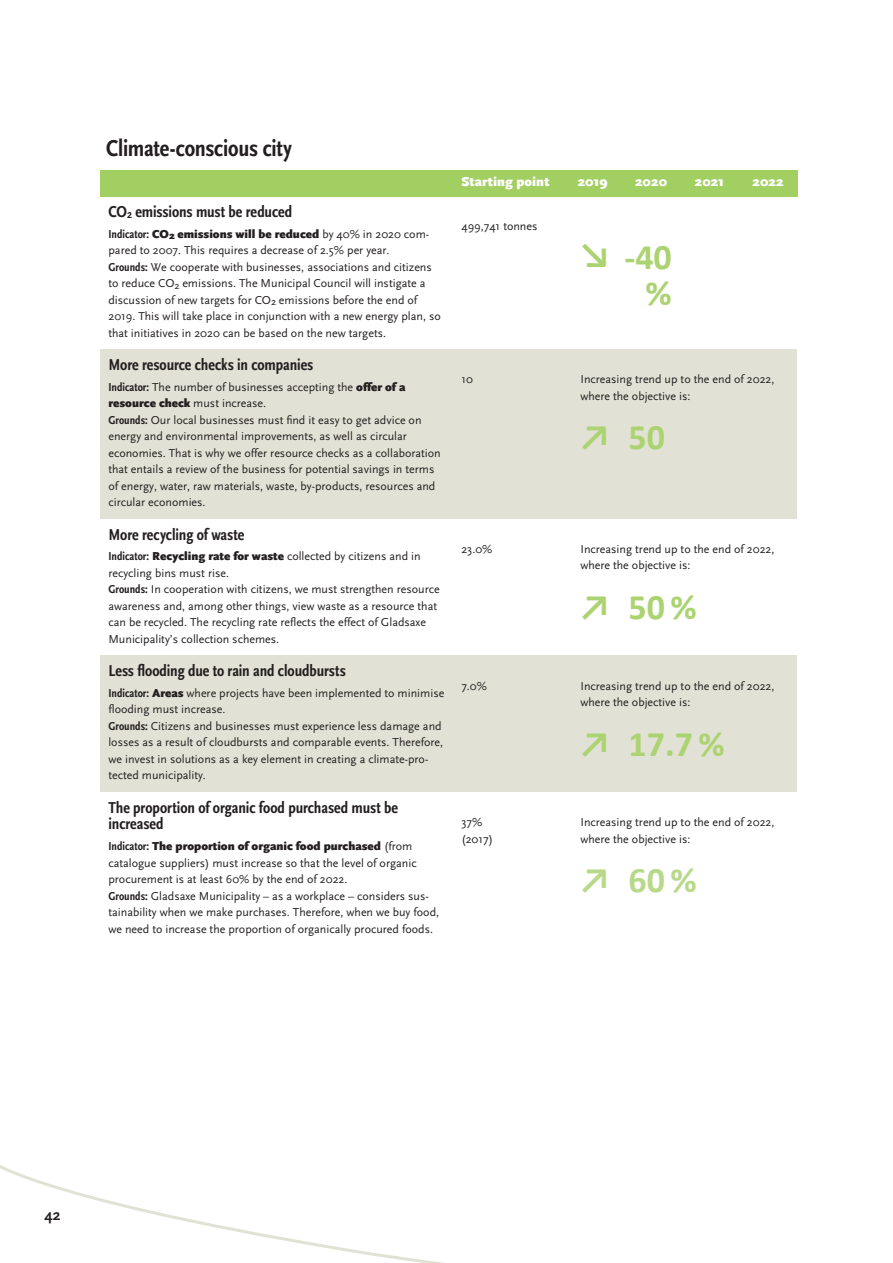
<style>
.page{position:relative;width:893px;height:1263px;background:#fff}
.page>*{position:absolute;margin:0;border:0;box-sizing:border-box;transform-origin:0 0}
.t1{font:700 36px "Calibri";color:#acd371}
.t2{font:700 36px "Calibri";color:#b8d989}
.t3{font:36px "Calibri Bold 2";color:#acd371}
.t4{font:24px "Scala Sans Bold Cn 4";letter-spacing:-.01em;color:#231f20}
.t5{font:16.5px/16.5px "Scala Sans Bold Cn 4";letter-spacing:-.005em;color:#231f20}
.t6{font:700 15.75px "Scala Sans";color:#231f20}
.t7{font:900 13.5px "Scala Sans";letter-spacing:.005em;color:#fff}
.t8{font:12px/16.5px "Scala Sans Regular 17";color:#231f20}
.s1{font-family:"Scala Sans Bold Cn 4"}
.s2{font-family:"Scala Sans";font-weight:900}
</style>
<div class="page">
<div style="left:100px;top:349px;width:353px;height:170px;background:#e1e2d5"></div>
<div style="left:100px;top:655px;width:353px;height:137px;background:#e1e2d5"></div>
<div style="left:563px;top:655px;width:234px;height:137px;background:#e1e2d5"></div>
<div style="left:453px;top:655px;width:110px;height:137px;background:#e1e2d5"></div>
<div style="left:563px;top:349px;width:234px;height:170px;background:#e1e2d5"></div>
<div style="left:453px;top:349px;width:110px;height:170px;background:#e1e2d5"></div>
<div style="left:100px;top:170px;width:353px;height:26px;background:#a2cf62"></div>
<div style="left:453px;top:170px;width:110px;height:26px;background:#a2cf62"></div>
<div style="left:563px;top:170px;width:59px;height:26px;background:#a2cf62"></div>
<div style="left:622px;top:170px;width:58px;height:26px;background:#a2cf62"></div>
<div style="left:680px;top:170px;width:59px;height:26px;background:#a2cf62"></div>
<div style="left:739px;top:170px;width:58px;height:26px;background:#a2cf62"></div>
<svg style="left:0;top:1165px;width:445px;height:98px"></svg>
<h2 class="t4" style="left:106px;top:135px;width:187px">Climate-conscious city</h2>
<h4 class="t5" style="left:108px;top:204px;width:185px">CO<sub>2</sub> emissions must be reduced</h4>
<p class="t8" style="left:108px;top:226px;width:334px"><span class="s1">Indicator:</span> <span class="s2">CO</span><sub>2</sub> <span class="s2">emissions will be reduced</span> by 40% in 2020 com&shy;pared to 2007. This requires a decrease of 2.5% per year.<br><span class="s1">Grounds:</span> We cooperate with businesses, associations and citizens to reduce CO<sub>2</sub> emissions. The Municipal Council will instigate a discussion of new targets for CO<sub>2</sub> emissions before the end of 2019. This will take place in conjunction with a new energy plan, so that initiatives in 2020 can be based on the new targets.</p>
<h4 class="t5" style="left:108px;top:357px;width:206px">More resource checks in companies</h4>
<p class="t8" style="left:108px;top:379px;width:334px"><span class="s1">Indicator:</span> The number of businesses accepting the <span class="s2">offer of a resource check</span> must increase.<br><span class="s1">Grounds:</span> Our local businesses must fnd it easy to get advice on energy and environmental improvements, as well as circular economies. That is why we offer resource checks as a collaboration that entails a review of the business for potential savings in terms of energy, water, raw materials, waste, by-products, resources and circular economies.</p>
<h4 class="t5" style="left:108px;top:526px;width:137px">More recycling of waste</h4>
<p class="t8" style="left:108px;top:548px;width:333px"><span class="s1">Indicator:</span> <span class="s2">Recycling rate for waste</span> collected by citizens and in recycling bins must rise.<br><span class="s1">Grounds:</span> In cooperation with citizens, we must strengthen resource awareness and, among other things, view waste as a resource that can be recycled. The recycling rate refects the effect of Gladsaxe Municipality’s collection schemes.</p>
<h4 class="t5" style="left:108px;top:663px;width:239px">Less fooding due to rain and cloudbursts</h4>
<p class="t8" style="left:108px;top:685px;width:337px"><span class="s1">Indicator:</span> <span class="s2">Areas</span> where projects have been implemented to minimise fooding must increase.<br><span class="s1">Grounds:</span> Citizens and businesses must experience less damage and losses as a result of cloudbursts and comparable events. Therefore, we invest in solutions as a key element in creating a climate-pro&shy;tected municipality.</p>
<h4 class="t5" style="left:108px;top:800px;width:291px">The proportion of organic food purchased must be increased</h4>
<p class="t8" style="left:108px;top:838px;width:332px"><span class="s1">Indicator:</span> <span class="s2">The proportion of organic food purchased</span> (from catalogue suppliers) must increase so that the level of organic procurement is at least 60% by the end of 2022.<br><span class="s1">Grounds:</span> Gladsaxe Municipality – as a workplace – considers sus&shy;tainability when we make purchases. Therefore, when we buy food, we need to increase the proportion of organically procured foods.</p>
<p class="t7" style="left:461px;top:174px;width:89px">Starting point</p>
<p class="t7" style="left:578px;top:174px;width:32px">2019</p>
<p class="t7" style="left:635px;top:174px;width:34px">2020</p>
<p class="t7" style="left:695px;top:174px;width:31px">2021</p>
<p class="t7" style="left:752px;top:174px;width:33px">2022</p>
<p class="t8" style="left:461px;top:218px;width:78px">499,741 tonnes</p>
<h1 class="t1" style="left:580px;top:234px;width:93px">↘ -40</h1>
<p class="t3" style="left:646px;top:270px;width:28px">%</p>
<p class="t8" style="left:461px;top:371px;width:13px">10</p>
<p class="t8" style="left:580px;top:371px;width:196px">Increasing trend up to the end of 2022, where the objective is:</p>
<h1 class="t1" style="left:580px;top:414px;width:86px">↗ 50</h1>
<p class="t8" style="left:461px;top:541px;width:33px">23.0%</p>
<p class="t8" style="left:580px;top:541px;width:196px">Increasing trend up to the end of 2022, where the objective is:</p>
<h1 class="t1" style="left:580px;top:584px;width:118px">↗ 50 %</h1>
<p class="t8" style="left:461px;top:677px;width:27px">7.0%</p>
<p class="t8" style="left:580px;top:677px;width:196px">Increasing trend up to the end of 2022, where the objective is:</p>
<h1 class="t1" style="left:580px;top:720px;width:146px">↗ 17.7 %</h1>
<p class="t8" style="left:461px;top:814px;width:22px">37%</p>
<p class="t8" style="left:580px;top:814px;width:196px">Increasing trend up to the end of 2022,</p>
<p class="t8" style="left:461px;top:831px;width:33px">(2017)</p>
<p class="t8" style="left:580px;top:831px;width:112px">where the objective is:</p>
<h1 class="t2" style="left:580px;top:857px;width:118px">↗ 60 %</h1>
<p class="t6" style="left:45px;top:1206px;width:18px">42</p>
</div>
